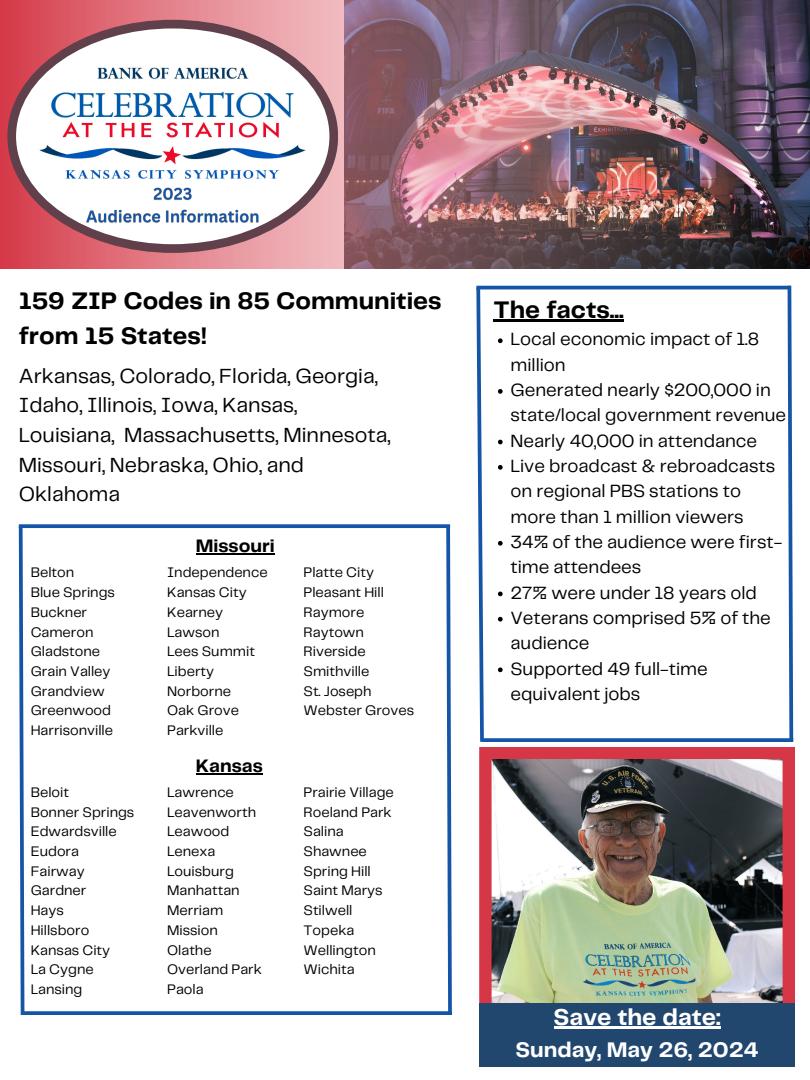
<style>
.page{position:relative;width:810px;height:1080px;background:#fff}
.page>*{position:absolute;margin:0;border:0;box-sizing:border-box;transform-origin:0 0}
.t1{font:700 24.88px/34.7px "Telegraf";color:#000}
.t2{font:700 23.81px "Telegraf";color:#fff}
.t3{font:700 21.94px "Telegraf";color:#fff}
.t4{font:21.25px/29.5px "Telegraf";color:#000}
.t5{font:700 18.75px "Telegraf";color:#000}
.t6{font:18.38px/25.3px "Telegraf";color:#000}
.t7{font:14.38px/19.7px "Telegraf";color:#000}
</style>
<div class="page">
<img style="left:479px;top:747px;width:316px;height:256px">
<div style="left:479px;top:1003px;width:316px;height:63px;background:#21476e"></div>
<img style="left:0;top:0;width:810px;height:269px">
<svg style="left:7px;top:20px;width:331px;height:233px"></svg>
<svg style="left:444px;top:524px;width:8px;height:487px"></svg>
<svg style="left:498px;top:338px;width:5px;height:5px"></svg>
<svg style="left:498px;top:389px;width:5px;height:5px"></svg>
<svg style="left:498px;top:440px;width:5px;height:4px"></svg>
<svg style="left:498px;top:465px;width:5px;height:5px"></svg>
<svg style="left:498px;top:541px;width:5px;height:5px"></svg>
<svg style="left:498px;top:592px;width:5px;height:4px"></svg>
<svg style="left:498px;top:617px;width:5px;height:5px"></svg>
<svg style="left:498px;top:667px;width:5px;height:5px"></svg>
<hr style="left:476px;top:286px;width:314px;height:3px;background:#1555a7">
<svg style="left:486px;top:738px;width:300px;height:4px"></svg>
<svg style="left:786px;top:285px;width:8px;height:457px"></svg>
<svg style="left:476px;top:285px;width:10px;height:457px"></svg>
<img style="left:85px;top:180px;width:176px;height:49px">
<hr style="left:554px;top:1027px;width:167px;height:2px;background:#fff">
<hr style="left:196px;top:553px;width:79px;height:2px;background:#000">
<hr style="left:196px;top:773px;width:67px;height:2px;background:#000">
<svg style="left:26px;top:524px;width:424px;height:4px;background:#2561ad"></svg>
<svg style="left:26px;top:1011px;width:426px;height:4px;background:#225eac"></svg>
<svg style="left:18px;top:524px;width:8px;height:491px"></svg>
<hr style="left:493px;top:319px;width:131px;height:3px;background:#000">
<h1 class="t1" style="left:19px;top:283px;width:424px">159 ZIP Codes in 85 Communities from 15 States!</h1>
<h3 class="t4" style="left:19px;top:360px;width:373px">Arkansas, Colorado, Florida, Georgia,<br>Idaho, Illinois, Iowa, Kansas,<br>Louisiana, Massachusetts, Minnesota,<br>Missouri, Nebraska, Ohio, and<br>Oklahoma</h3>
<h3 class="t5" style="left:196px;top:533px;width:80px">Missouri</h3>
<p class="t7" style="left:31px;top:562px;width:86px">Belton<br>Blue Springs<br>Buckner<br>Cameron<br>Gladstone<br>Grain Valley<br>Grandview<br>Greenwood<br>Harrisonville</p>
<p class="t7" style="left:167px;top:562px;width:102px">Independence<br>Kansas City<br>Kearney<br>Lawson<br>Lees Summit<br>Liberty<br>Norborne<br>Oak Grove<br>Parkville</p>
<p class="t7" style="left:304px;top:562px;width:112px">Platte City<br>Pleasant Hill<br>Raymore<br>Raytown<br>Riverside<br>Smithville<br>St. Joseph<br>Webster Groves</p>
<h3 class="t5" style="left:196px;top:753px;width:68px">Kansas</h3>
<p class="t7" style="left:31px;top:782px;width:105px">Beloit<br>Bonner Springs<br>Edwardsville<br>Eudora<br>Fairway<br>Gardner<br>Hays<br>Hillsboro<br>Kansas City<br>La Cygne<br>Lansing</p>
<p class="t7" style="left:167px;top:782px;width:96px">Lawrence<br>Leavenworth<br>Leawood<br>Lenexa<br>Louisburg<br>Manhattan<br>Merriam<br>Mission<br>Olathe<br>Overland Park<br>Paola</p>
<p class="t7" style="left:304px;top:782px;width:92px">Prairie Village<br>Roeland Park<br>Salina<br>Shawnee<br>Spring Hill<br>Saint Marys<br>Stilwell<br>Topeka<br>Wellington<br>Wichita</p>
<h1 class="t1" style="left:493px;top:292px;width:132px">The facts...</h1>
<p class="t6" style="left:510px;top:326px;width:277px">Local economic impact of 1.8 million<br>Generated nearly $200,000 in state/local government revenue<br>Nearly 40,000 in attendance<br>Live broadcast &amp; rebroadcasts on regional PBS stations to more than 1 million viewers<br>34% of the audience were first&shy;time attendees<br>27% were under 18 years old<br>Veterans comprised 5% of the audience<br>Supported 49 full-time equivalent jobs</p>
<h2 class="t2" style="left:554px;top:1001px;width:168px">Save the date:</h2>
<h3 class="t3" style="left:516px;top:1035px;width:245px">Sunday, May 26, 2024</h3>
</div>
